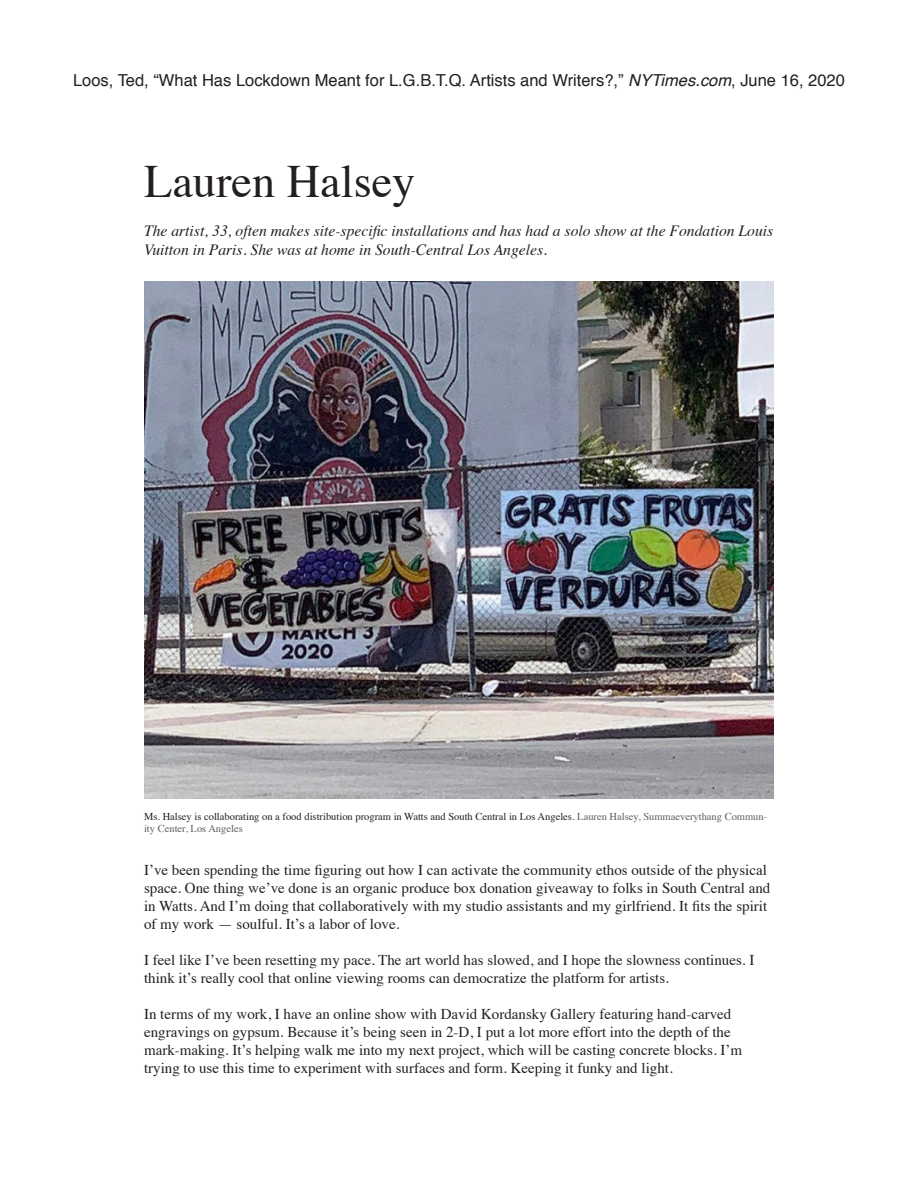
<style>
.page{position:relative;width:918px;height:1188px;background:#fff}
.page>*{position:absolute;margin:0;border:0;box-sizing:border-box;transform-origin:0 0}
.t1{font:46.35px "Times";color:#231f20}
.t2{font:16.5px "Helvetica";color:#231f20}
.t3{font:italic 15.6px/18.8px "Times";color:#231f20}
.t4{font:15px/18px "Times";color:#231f20}
.t5{font:10.5px/12.6px "Times";color:#231f20}
.s1{font-style:italic}
.s2{color:#5f5f62}
</style>
<div class="page">
<img style="left:144px;top:282px;width:630px;height:516px">
<p class="t2" style="left:73px;top:68px;width:773px">Loos, Ted, “What Has Lockdown Meant for L.G.B.T.Q. Artists and Writers?,” <span class="s1">NYTimes.com</span>, June 16, 2020</p>
<p class="t1" style="left:144px;top:138px;width:273px">Lauren Halsey</p>
<p class="t3" style="left:144px;top:221px;width:631px">The artist, 33, often makes site-specific installations and has had a solo show at the Fondation Louis<br>Vuitton in Paris. She was at home in South-Central Los Angeles.</p>
<p class="t5" style="left:144px;top:809px;width:625px">Ms. Halsey is collaborating on a food distribution program in Watts and South Central in Los Angeles. <span class="s2">Lauren Halsey, Summaeverythang Commun&shy;ity Center, Los Angeles</span></p>
<p class="t4" style="left:144px;top:859px;width:628px">I’ve been spending the time figuring out how I can activate the community ethos outside of the physical space. One thing we’ve done is an organic produce box donation giveaway to folks in South Central and in Watts. And I’m doing that collaboratively with my studio assistants and my girlfriend. It fits the spirit of my work — soulful. It’s a labor of love.</p>
<p class="t4" style="left:144px;top:949px;width:612px">I feel like I’ve been resetting my pace. The art world has slowed, and I hope the slowness continues. I think it’s really cool that online viewing rooms can democratize the platform for artists.</p>
<p class="t4" style="left:144px;top:1003px;width:600px">In terms of my work, I have an online show with David Kordansky Gallery featuring hand-carved engravings on gypsum. Because it’s being seen in 2-D, I put a lot more effort into the depth of the mark-making. It’s helping walk me into my next project, which will be casting concrete blocks. I’m trying to use this time to experiment with surfaces and form. Keeping it funky and light.</p>
</div>
